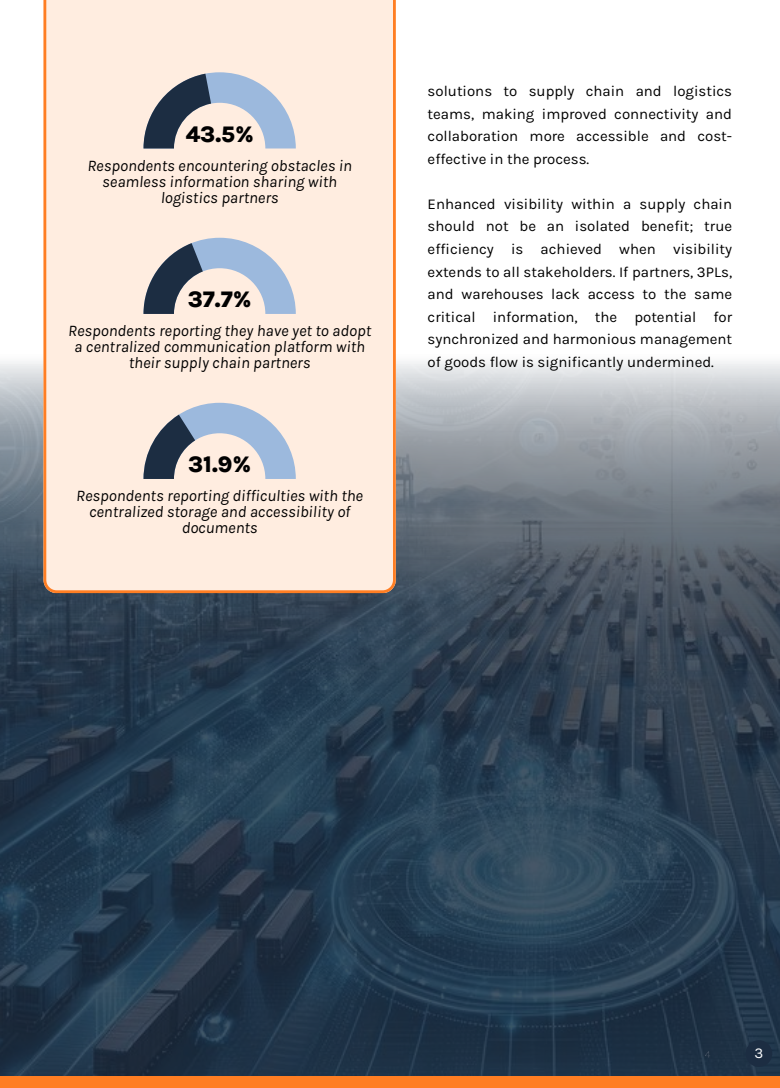
<style>
.page{position:relative;width:780px;height:1088px;background:#fff}
.page>*{position:absolute;margin:0;border:0;box-sizing:border-box;transform-origin:0 0}
.t1{font:800 23px "Karla";color:#000}
.t2{font:italic 16.12px/16px "Karla";color:#000;text-align:center}
.t3{font:15px/22.5px "Karla";color:#000;text-align:justify}
.t4{font:15px "Karla";color:#fff}
</style>
<div class="page">
<svg style="left:0;top:727px;width:780px;height:349px;background:#243a4e"></svg>
<img style="left:0;top:361px;width:780px;height:366px">
<div style="left:0;top:1076px;width:780px;height:11px;background:#ff7e23"></div>
<div style="left:43px;top:0;width:353px;height:593px;background:#ffede0"></div>
<svg style="left:144px;top:72px;width:152px;height:76px;background:#b0b3bc"></svg>
<svg style="left:144px;top:238px;width:152px;height:76px;background:#b4b7c0"></svg>
<svg style="left:144px;top:403px;width:152px;height:76px;background:#b8bcc5"></svg>
<svg style="left:746px;top:1040px;width:26px;height:26px"></svg>
<p class="t1" style="left:186px;top:121px;width:69px">43.5%</p>
<h1 class="t2" style="left:87px;top:157px;width:266px">Respondents encountering obstacles in seamless information sharing with logistics partners</h1>
<p class="t1" style="left:188px;top:286px;width:65px">37.7%</p>
<h1 class="t2" style="left:68px;top:322px;width:305px">Respondents reporting they have yet to adopt a centralized communication platform with their supply chain partners</h1>
<p class="t1" style="left:188px;top:451px;width:65px">31.9%</p>
<p class="t2" style="left:76px;top:487px;width:288px">Respondents reporting difficulties with the centralized storage and accessibility of documents</p>
<p class="t3" style="left:428px;top:80px;width:306px">solutions to supply chain and logistics teams, making improved connectivity and collaboration more accessible and cost&shy;effective in the process.</p>
<p class="t3" style="left:428px;top:193px;width:306px">Enhanced visibility within a supply chain should not be an isolated benefit; true efficiency is achieved when visibility extends to all stakeholders. If partners, 3PLs, and warehouses lack access to the same critical information, the potential for synchronized and harmonious management of goods flow is significantly undermined.</p>
<p class="t4" style="left:754px;top:1044px;width:10px">3</p>
</div>
